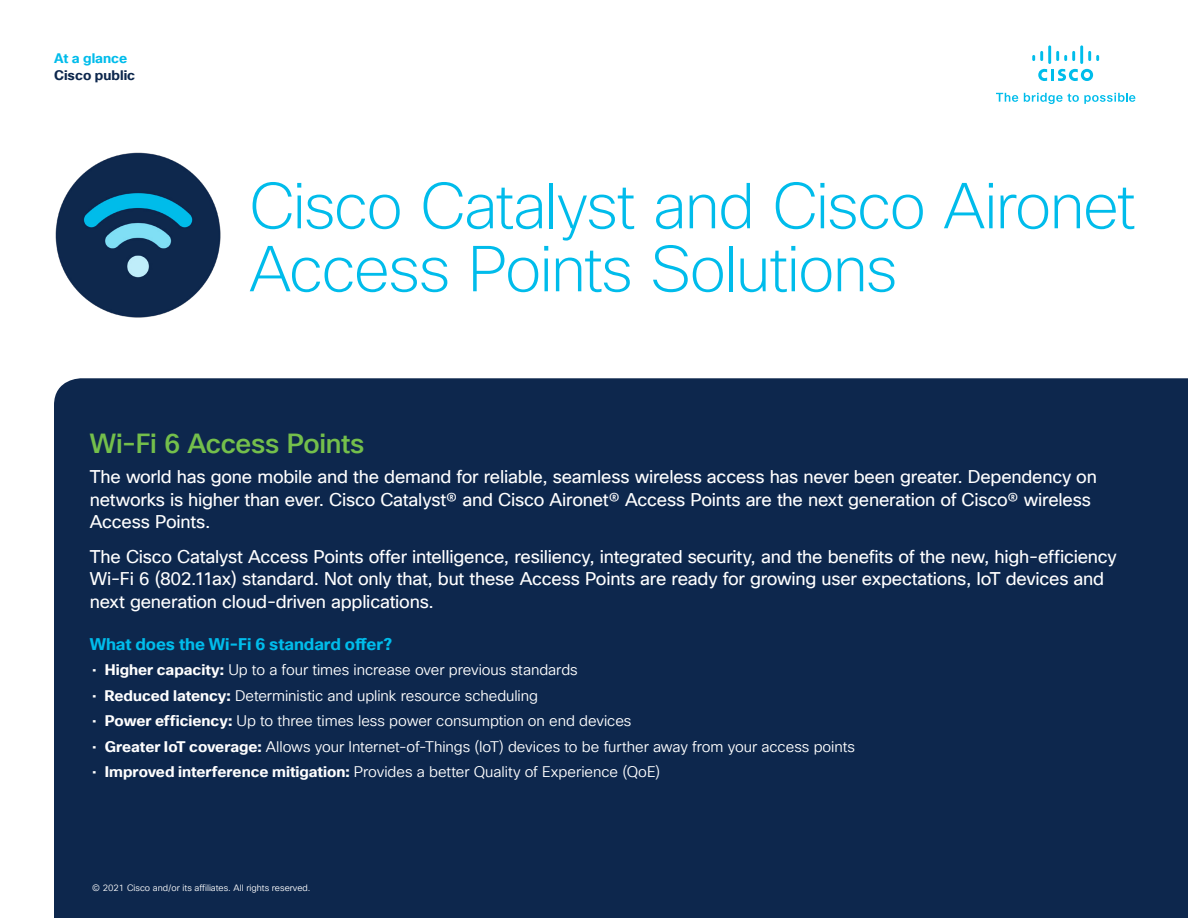
<style>
.page{position:relative;width:1188px;height:918px;background:#fff}
.page>*{position:absolute;margin:0;border:0;box-sizing:border-box;transform-origin:0 0}
.Title_Headline{font:200 63px/63px "Cisco Sans TT";letter-spacing:-.025em;color:#00bceb}
.Subhead2_Green{font:500 27px "Cisco Sans TT";letter-spacing:-.015em;color:#74bf4b}
.Intro{font:18px/22.5px "Cisco Sans TT";letter-spacing:-.015em;color:#fff}
.Subhead3_Blue{font:700 16.5px "Cisco Sans TT";letter-spacing:-.005em;color:#00bceb}
.t1{font:15px "Cisco Sans TT Light";letter-spacing:-.005em;color:#fff}
.t2{font:700 13.5px "Cisco Sans TT";color:#0d274d}
.t3{font:700 13.5px "Cisco Sans TT";color:#00bceb}
.Footer_white{font:9px "Cisco Sans TT Light";color:#fff}
.s1{font-family:"Cisco Sans TT"}
.s2{font-family:"Cisco Sans TT";font-weight:700}
</style>
<div class="page">
<svg style="left:996px;top:93px;width:22px;height:9px"></svg>
<svg style="left:1024px;top:93px;width:111px;height:11px"></svg>
<svg style="left:1038px;top:69px;width:55px;height:12px"></svg>
<svg style="left:1032px;top:51px;width:11px;height:10px"></svg>
<hr style="left:1048px;top:45px;width:3px;height:19px;background:#00bdeb">
<svg style="left:1056px;top:51px;width:19px;height:10px"></svg>
<hr style="left:1080px;top:45px;width:3px;height:19px;background:#00bdeb">
<svg style="left:1088px;top:51px;width:11px;height:10px"></svg>
<div style="left:54px;top:378px;width:1134px;height:540px;background:#0d274d"></div>
<img style="left:55px;top:152px;width:166px;height:166px">
<p class="t3" style="left:54px;top:49px;width:75px">At a glance</p>
<p class="t2" style="left:54px;top:66px;width:83px">Cisco public</p>
<p class="Title_Headline" style="left:249px;top:177px;width:888px">Cisco Catalyst and Cisco Aironet<br>Access Points Solutions</p>
<p class="Subhead2_Green" style="left:90px;top:426px;width:276px">Wi-Fi 6 Access Points</p>
<p class="Intro" style="left:90px;top:466px;width:1009px">The world has gone mobile and the demand for reliable, seamless wireless access has never been greater. Dependency on networks is higher than ever. Cisco Catalyst® and Cisco Aironet® Access Points are the next generation of Cisco® wireless<br>Access Points.</p>
<p class="Intro" style="left:90px;top:546px;width:1028px">The Cisco Catalyst Access Points offer intelligence, resiliency, integrated security, and the benefits of the new, high-efficiency<br>Wi-Fi 6 (802.11ax) standard. Not only that, but these Access Points are ready for growing user expectations, IoT devices and next generation cloud-driven applications.</p>
<p class="Subhead3_Blue" style="left:90px;top:633px;width:304px">What does the Wi-Fi 6 standard offer?</p>
<p class="t1" style="left:92px;top:660px;width:487px"><span class="s1">•</span> <span class="s2">Higher capacity:</span> Up to a four times increase over previous standards</p>
<p class="t1" style="left:92px;top:686px;width:447px"><span class="s1">•</span> <span class="s2">Reduced latency:</span> Deterministic and uplink resource scheduling</p>
<p class="t1" style="left:92px;top:711px;width:541px"><span class="s1">•</span> <span class="s2">Power efficiency:</span> Up to three times less power consumption on end devices</p>
<p class="t1" style="left:92px;top:737px;width:764px"><span class="s1">•</span> <span class="s2">Greater IoT coverage:</span> Allows your Internet-of-Things (IoT) devices to be further away from your access points</p>
<p class="t1" style="left:92px;top:762px;width:570px"><span class="s1">•</span> <span class="s2">Improved interference mitigation:</span> Provides a better Quality of Experience (QoE)</p>
<p class="Footer_white" style="left:92px;top:882px;width:220px">© 2021 Cisco and/or its affiliates. All rights reserved.</p>
</div>
